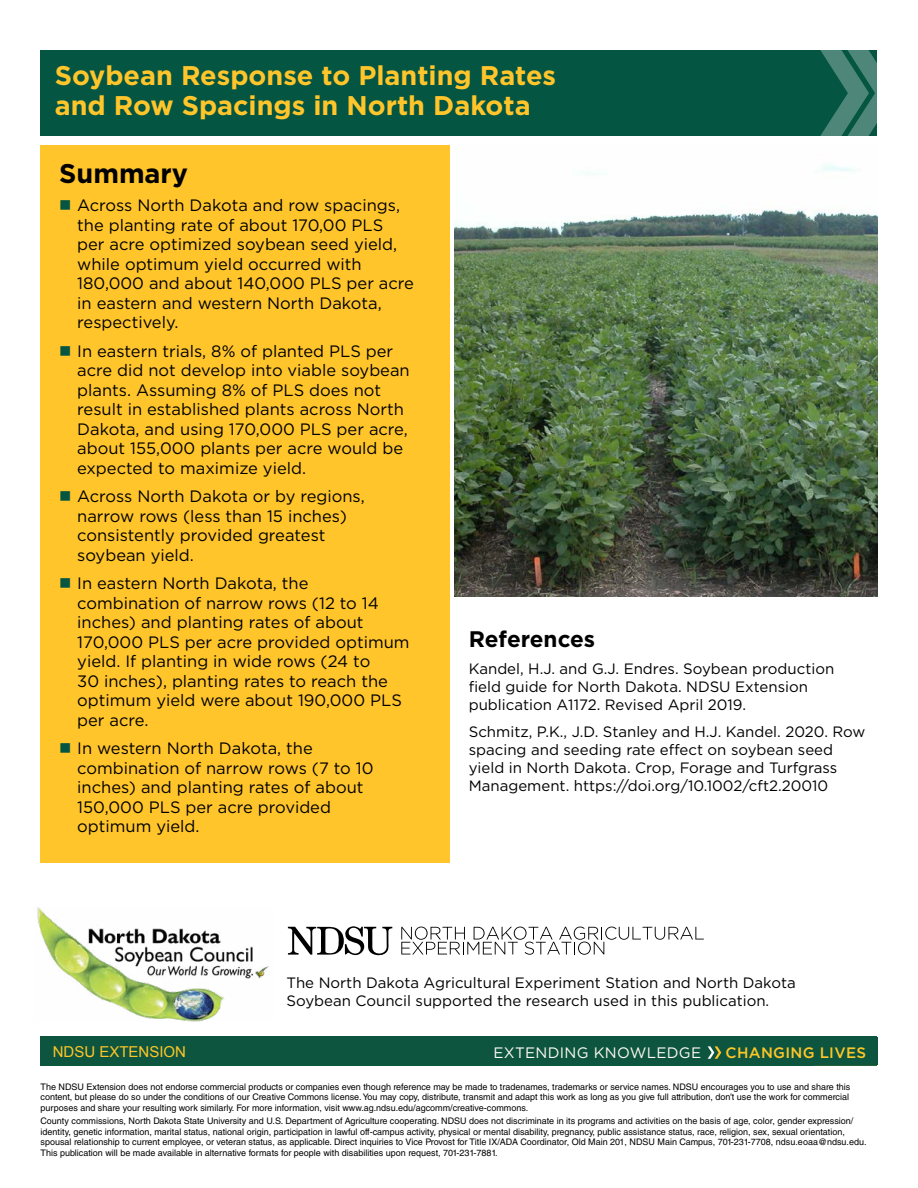
<style>
.page{position:relative;width:918px;height:1188px;background:#fff}
.page>*{position:absolute;margin:0;border:0;box-sizing:border-box;transform-origin:0 0}
.t1{font:700 27px/30px "Gotham";color:#ffc52b}
.t2{font:700 27px "Gotham";color:#000}
.t3{font:700 22.5px "Gotham";color:#000}
.t4{font:16.5px/19.5px "Gotham";color:#000}
.t5{font:15.15px "Gotham";letter-spacing:.02em;color:#fffbf5}
.t6{font:500 15.15px "Gotham";letter-spacing:.02em;color:#ffc628}
.t7{font:15px/18px "Gotham";color:#000}
.t8{font:15px "Arial";color:#ffc628}
.t9{font:9px/10.5px "Helvetica LT Std";color:#000}
.s1{color:#045541}
</style>
<div class="page">
<div style="left:41px;top:145px;width:409px;height:717px;background:#ffc52b"></div>
<img style="left:454px;top:164px;width:423px;height:432px">
<div style="left:41px;top:51px;width:836px;height:85px;background:#045541"></div>
<svg style="left:816px;top:50px;width:61px;height:86px"></svg>
<div style="left:40px;top:1036px;width:838px;height:29px;background:#0e553f"></div>
<svg style="left:708px;top:1046px;width:13px;height:13px"></svg>
<svg style="left:288px;top:926px;width:104px;height:30px"></svg>
<svg style="left:401px;top:927px;width:303px;height:28px"></svg>
<img style="left:37px;top:907px;width:232px;height:115px">
<h1 class="t1" style="left:55px;top:61px;width:503px">Soybean Response to Planting Rates and Row Spacings in North Dakota</h1>
<h1 class="t2" style="left:59px;top:155px;width:130px">Summary</h1>
<p class="t4" style="left:77px;top:195px;width:338px;text-indent:-18px"><span class="s1">■</span> Across North Dakota and row spacings, the planting rate of about 170,00 PLS per acre optimized soybean seed yield, while optimum yield occurred with 180,000 and about 140,000 PLS per acre in eastern and western North Dakota, respectively.</p>
<p class="t4" style="left:77px;top:341px;width:334px;text-indent:-18px"><span class="s1">■</span> In eastern trials, 8% of planted PLS per acre did not develop into viable soybean plants. Assuming 8% of PLS does not result in established plants across North Dakota, and using 170,000 PLS per acre, about 155,000 plants per acre would be expected to maximize yield.</p>
<h3 class="t4" style="left:77px;top:486px;width:289px;text-indent:-18px"><span class="s1">■</span> Across North Dakota or by regions, narrow rows (less than 15 inches) consistently provided greatest soybean yield.</h3>
<p class="t4" style="left:77px;top:573px;width:334px;text-indent:-18px"><span class="s1">■</span> In eastern North Dakota, the combination of narrow rows (12 to 14 inches) and planting rates of about<br>170,000 PLS per acre provided optimum yield. If planting in wide rows (24 to<br>30 inches), planting rates to reach the optimum yield were about 190,000 PLS per acre.</p>
<h3 class="t4" style="left:77px;top:738px;width:298px;text-indent:-18px"><span class="s1">■</span> In western North Dakota, the combination of narrow rows (7 to 10 inches) and planting rates of about<br>150,000 PLS per acre provided optimum yield.</h3>
<h2 class="t3" style="left:469px;top:624px;width:128px">References</h2>
<h3 class="t7" style="left:469px;top:659px;width:367px">Kandel, H.J. and G.J. Endres. Soybean production field guide for North Dakota. NDSU Extension publication A1172. Revised April 2019.</h3>
<h3 class="t7" style="left:469px;top:722px;width:398px">Schmitz, P.K., J.D. Stanley and H.J. Kandel. 2020. Row spacing and seeding rate effect on soybean seed yield in North Dakota. Crop, Forage and Turfgrass Management. https://doi.org/10.1002/cft2.20010</h3>
<h3 class="t7" style="left:287px;top:974px;width:511px">The North Dakota Agricultural Experiment Station and North Dakota<br>Soybean Council supported the research used in this publication.</h3>
<h3 class="t8" style="left:53px;top:1042px;width:135px">NDSU EXTENSION</h3>
<h3 class="t5" style="left:493px;top:1043px;width:209px">EXTENDING KNOWLEDGE</h3>
<h3 class="t6" style="left:726px;top:1043px;width:142px">CHANGING LIVES</h3>
<p class="t9" style="left:41px;top:1081px;width:811px">The NDSU Extension does not endorse commercial products or companies even though reference may be made to tradenames, trademarks or service names. NDSU encourages you to use and share this content, but please do so under the conditions of our Creative Commons license. You may copy, distribute, transmit and adapt this work as long as you give full attribution, don’t use the work for commercial purposes and share your resulting work similarly. For more information, visit www.ag.ndsu.edu/agcomm/creative-commons.</p>
<p class="t9" style="left:41px;top:1116px;width:828px">County commissions, North Dakota State University and U.S. Department of Agriculture cooperating. NDSU does not discriminate in its programs and activities on the basis of age, color, gender expression/ identity, genetic information, marital status, national origin, participation in lawful off-campus activity, physical or mental disability, pregnancy, public assistance status, race, religion, sex, sexual orientation, spousal relationship to current employee, or veteran status, as applicable. Direct inquiries to Vice Provost for Title IX/ADA Coordinator, Old Main 201, NDSU Main Campus, 701-231-7708, ndsu.eoaa@ndsu.edu.<br>This publication will be made available in alternative formats for people with disabilities upon request, 701-231-7881.</p>
</div>
